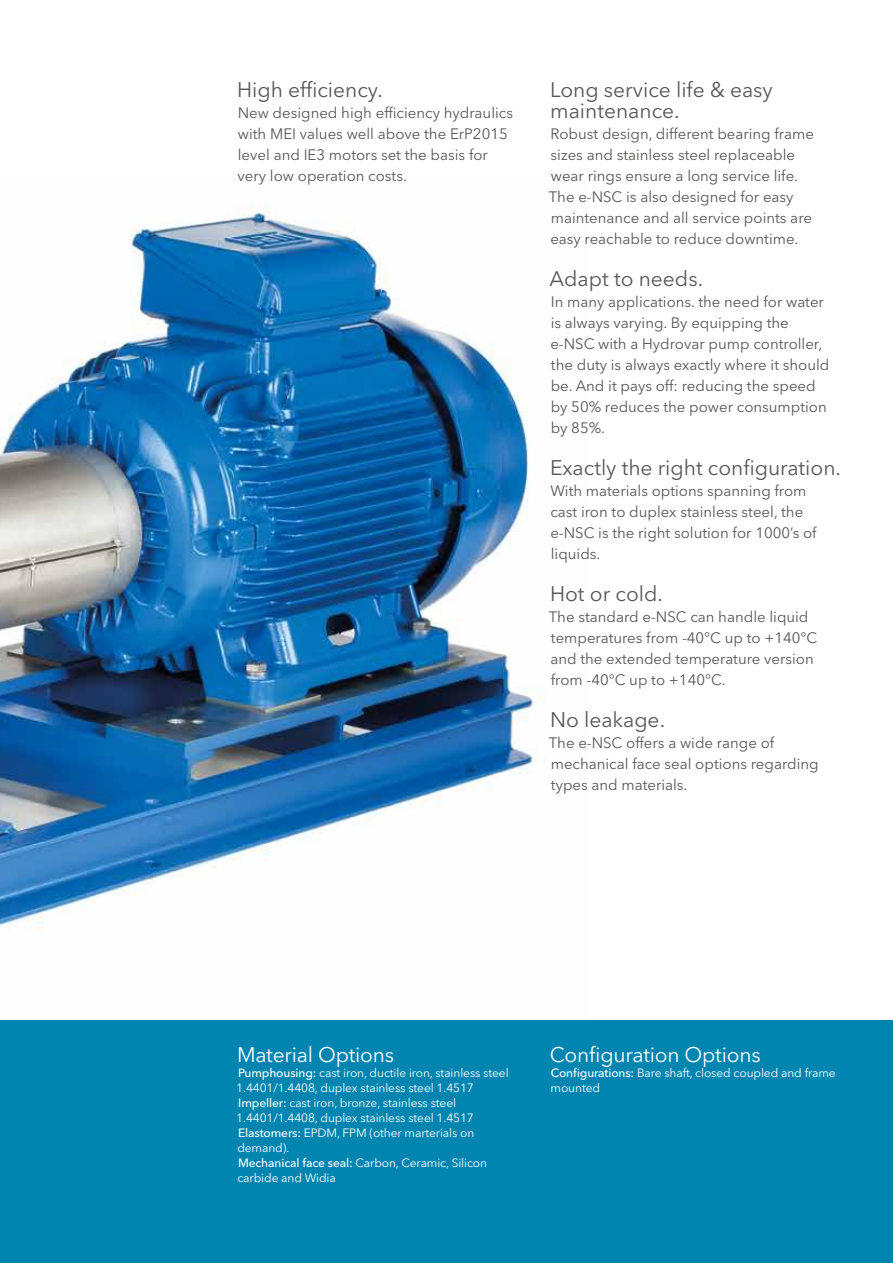
<style>
.page{position:relative;width:893px;height:1263px;background:#fff}
.page>*{position:absolute;margin:0;border:0;box-sizing:border-box;transform-origin:0 0}
.t1{font:21px/21px "Avenir Next LT Pro";color:#575756}
.t2{font:21px "Avenir Next LT Pro";letter-spacing:-.01em;color:#fff}
.t3{font:15px/21px "Avenir Next LT Pro";color:#575756}
.t4{font:12px/15px "Avenir Next LT Pro";letter-spacing:-.01em;color:#fff}
.s1{font-weight:500}
</style>
<div class="page">
<div style="left:0;top:1020px;width:893px;height:243px;background:#0085b0"></div>
<img style="left:0;top:204px;width:545px;height:725px">
<h1 class="t1" style="left:237px;top:79px;width:147px">High efficiency.</h1>
<p class="t3" style="left:238px;top:102px;width:277px">New designed high efficiency hydraulics with MEI values well above the ErP2015 level and IE3 motors set the basis for very low operation costs.</p>
<h1 class="t1" style="left:550px;top:79px;width:224px">Long service life &amp; easy maintenance.</h1>
<p class="t3" style="left:549px;top:123px;width:267px">Robust design, different bearing frame sizes and stainless steel replaceable wear rings ensure a long service life.<br>The e-NSC is also designed for easy maintenance and all service points are easy reachable to reduce downtime.</p>
<h1 class="t1" style="left:549px;top:268px;width:155px">Adapt to needs.</h1>
<p class="t3" style="left:550px;top:291px;width:281px">In many applications. the need for water is always varying. By equipping the e-NSC with a Hydrovar pump controller, the duty is always exactly where it should be. And it pays off: reducing the speed by 50% reduces the power consumption by 85%.</p>
<h1 class="t1" style="left:550px;top:457px;width:292px">Exactly the right configuration.</h1>
<p class="t3" style="left:550px;top:480px;width:268px">With materials options spanning from cast iron to duplex stainless steel, the e-NSC is the right solution for 1000’s of liquids.</p>
<h1 class="t1" style="left:550px;top:583px;width:114px">Hot or cold.</h1>
<p class="t3" style="left:549px;top:606px;width:270px">The standard e-NSC can handle liquid temperatures from -40°C up to +140°C and the extended temperature version from -40°C up to +140°C.</p>
<h1 class="t1" style="left:550px;top:709px;width:117px">No leakage.</h1>
<p class="t3" style="left:549px;top:732px;width:271px">The e-NSC offers a wide range of mechanical face seal options regarding types and materials.</p>
<h1 class="t2" style="left:237px;top:1042px;width:159px">Material Options</h1>
<p class="t4" style="left:236px;top:1065px;width:274px"><span class="s1">Pumphousing:</span> cast iron, ductile iron, stainless steel 1.4401/1.4408, duplex stainless steel 1.4517<br><span class="s1">Impeller:</span> cast iron, bronze, stainless steel 1.4401/1.4408, duplex stainless steel 1.4517<br><span class="s1">Elastomers:</span> EPDM, FPM (other marterials on demand).<br><span class="s1">Mechanical face seal:</span> Carbon, Ceramic, Silicon carbide and Widia</p>
<h1 class="t2" style="left:550px;top:1042px;width:212px">Configuration Options</h1>
<p class="t4" style="left:551px;top:1065px;width:287px"><span class="s1">Configurations:</span> Bare shaft, closed coupled and frame mounted</p>
</div>
